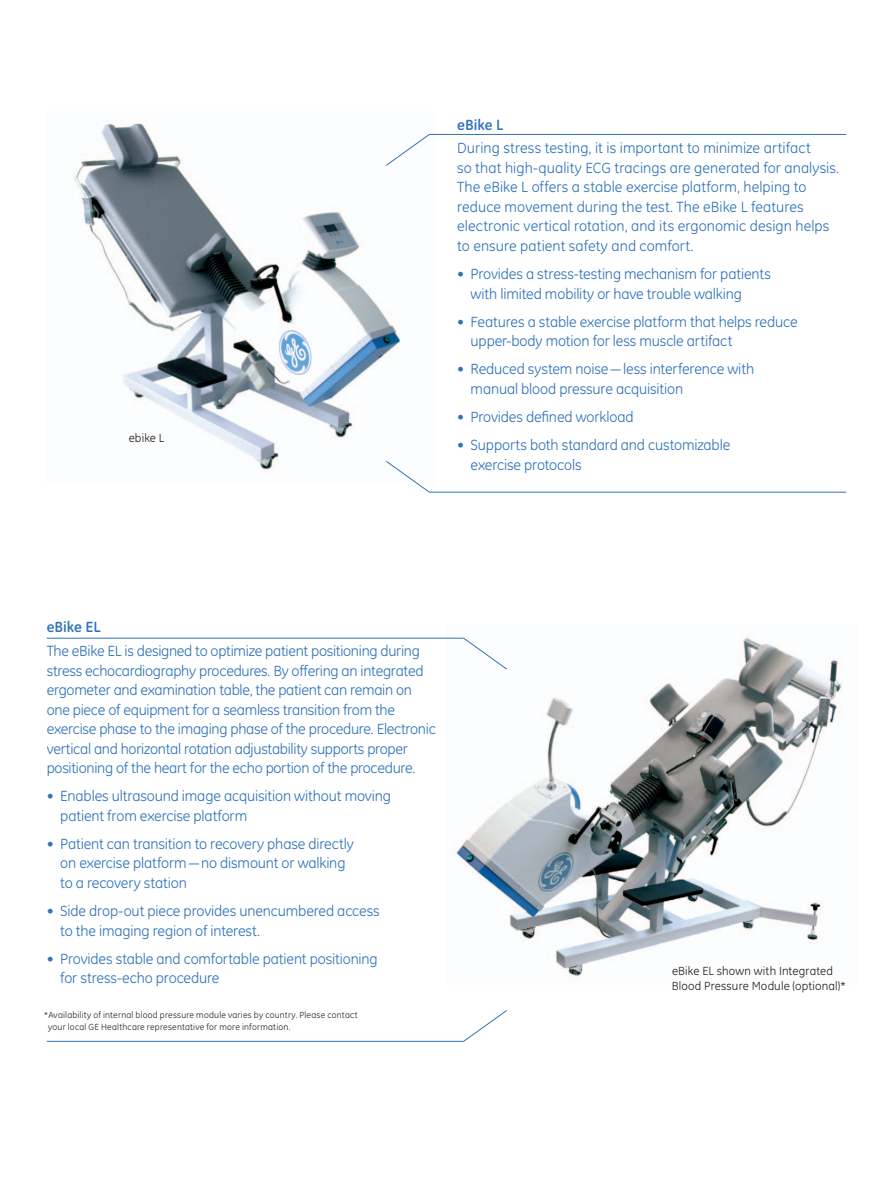
<style>
.page{position:relative;width:893px;height:1191px;background:#fff}
.page>*{position:absolute;margin:0;border:0;box-sizing:border-box;transform-origin:0 0}
.bullets{font:15px/19.5px "GE Inspira";letter-spacing:-.01em;color:#3073ba}
.body{font:15px/19.5px "GE Inspira";letter-spacing:-.02em;color:#3073ba}
.body-2{font:15px/19.5px "GE Inspira";letter-spacing:.005em;color:#3073ba}
.Subhead_2{font:700 15px "GE Inspira";color:#3073ba}
.caption_text{font:12px/15px "GE Inspira";letter-spacing:.015em;color:#231f20}
.Legalize_and_Referen{font:9px/12px "GE Inspira";letter-spacing:.02em;color:#231f20}
</style>
<div class="page">
<img style="left:446px;top:637px;width:396px;height:341px">
<hr style="left:47px;top:638px;width:417px;height:1px;background:#3073ba">
<svg style="left:463px;top:637px;width:44px;height:32px"></svg>
<hr style="left:47px;top:1041px;width:417px;height:1px;background:#3073ba">
<svg style="left:463px;top:1010px;width:44px;height:32px"></svg>
<img style="left:73px;top:123px;width:363px;height:347px">
<hr style="left:429px;top:134px;width:417px;height:1px;background:#3073ba">
<svg style="left:386px;top:134px;width:44px;height:32px"></svg>
<hr style="left:429px;top:492px;width:417px;height:1px;background:#3073ba">
<svg style="left:386px;top:461px;width:44px;height:32px"></svg>
<p class="caption_text" style="left:129px;top:431px;width:37px">ebike L</p>
<p class="Subhead_2" style="left:457px;top:115px;width:48px">eBike L</p>
<p class="body-2" style="left:457px;top:138px;width:384px">During stress testing, it is important to minimize artifact<br>so that high-quality ECG tracings are generated for analysis.<br>The eBike L offers a stable exercise platform, helping to reduce movement during the test. The eBike L features electronic vertical rotation, and its ergonomic design helps to ensure patient safety and comfort.</p>
<p class="bullets" style="left:471px;top:264px;width:302px;text-indent:-14px">• Provides a stress-testing mechanism for patients with limited mobility or have trouble walking</p>
<p class="bullets" style="left:471px;top:312px;width:328px;text-indent:-14px">• Features a stable exercise platform that helps reduce upper‑body motion for less muscle artifact</p>
<p class="bullets" style="left:471px;top:359px;width:285px;text-indent:-14px">• Reduced system noise—less interference with manual blood pressure acquisition</p>
<p class="bullets" style="left:457px;top:407px;width:178px">• Provides defined workload</p>
<p class="bullets" style="left:471px;top:435px;width:261px;text-indent:-14px">• Supports both standard and customizable exercise protocols</p>
<p class="Subhead_2" style="left:47px;top:617px;width:55px">eBike EL</p>
<p class="body" style="left:47px;top:641px;width:391px">The eBike EL is designed to optimize patient positioning during stress echocardiography procedures. By offering an integrated ergometer and examination table, the patient can remain on one piece of equipment for a seamless transition from the exercise phase to the imaging phase of the procedure. Electronic vertical and horizontal rotation adjustability supports proper positioning of the heart for the echo portion of the procedure.</p>
<p class="bullets" style="left:60px;top:786px;width:332px;text-indent:-13px">• Enables ultrasound image acquisition without moving patient from exercise platform</p>
<p class="bullets" style="left:60px;top:834px;width:295px;text-indent:-13px">• Patient can transition to recovery phase directly on exercise platform—no dismount or walking to a recovery station</p>
<p class="bullets" style="left:60px;top:901px;width:321px;text-indent:-13px">• Side drop-out piece provides unencumbered access to the imaging region of interest.</p>
<p class="bullets" style="left:60px;top:948px;width:319px;text-indent:-13px">• Provides stable and comfortable patient positioning for stress-echo procedure</p>
<p class="Legalize_and_Referen" style="left:48px;top:1009px;width:311px;text-indent:-4px">*Availability of internal blood pressure module varies by country. Please contact your local GE Healthcare representative for more information.</p>
<p class="caption_text" style="left:672px;top:963px;width:175px">eBike EL shown with Integrated<br>Blood Pressure Module (optional)*</p>
</div>
